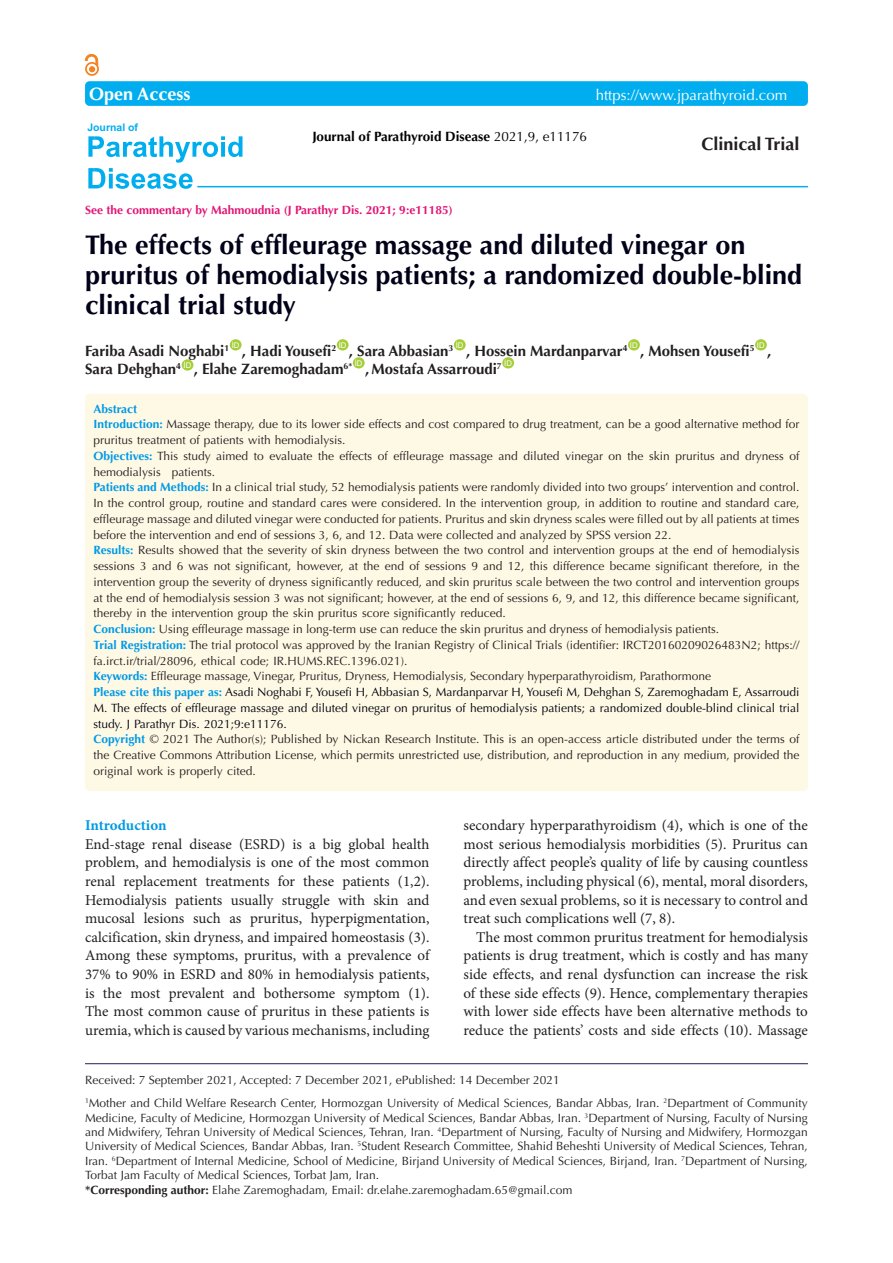
<style>
.page{position:relative;width:893px;height:1263px;background:#fff}
.page>*{position:absolute;margin:0;border:0;box-sizing:border-box;transform-origin:0 0}
.Pa3{font:700 27px/30px "Optima LT Std";color:#000118}
.t1{font:700 18px "Optima LT Std";color:#231f20}
.t2{font:700 18px "Optima LT Std";color:#fff}
.t3{font:15px/18.6px "Minion Pro";color:#231f20;text-align:justify}
.t4{font:700 15px "Optima LT Std";color:#231f20}
.t5{font:15px "Optima LT Std";color:#fff}
.t6{font:700 15px "Minion Pro";letter-spacing:-.005em;color:#0099e5}
.t7{font:700 13.5px "Optima LT Std";color:#000}
.t8{font:12px/15.8px "Optima LT Std";color:#231f20;text-align:justify}
.t9{font:12px/15.8px "Optima LT Std";color:#00000b;text-align:justify}
.t10{font:700 12px "Optima LT Std";color:#e31575}
.t11{font:700 12px "Optima LT Std";color:#0099e5}
.t12{font:700 10.5px "Arial";color:#00aeef}
.t13{font:7.8px "Arial";color:#fff}
.s1{font-weight:400}
.s2{font-weight:700;color:#0099e5}
.s3{font-weight:700}
</style>
<div class="page">
<div style="left:230px;top:339px;width:12px;height:11px;background:#a6ce39;border-radius:50%"></div>
<div style="left:337px;top:339px;width:12px;height:11px;background:#a6ce39;border-radius:50%"></div>
<div style="left:454px;top:339px;width:12px;height:11px;background:#a6ce39;border-radius:50%"></div>
<div style="left:628px;top:339px;width:12px;height:11px;background:#a6ce39;border-radius:50%"></div>
<div style="left:755px;top:339px;width:12px;height:11px;background:#a6ce39;border-radius:50%"></div>
<div style="left:182px;top:359px;width:11px;height:12px;background:#a6ce39;border-radius:50%"></div>
<div style="left:353px;top:357px;width:12px;height:11px;background:#a6ce39;border-radius:50%"></div>
<div style="left:502px;top:357px;width:12px;height:11px;background:#a6ce39;border-radius:50%"></div>
<div style="left:85px;top:394px;width:723px;height:397px;background:#fef9e5;border-radius:5px"></div>
<hr style="left:85px;top:1063px;width:723px;height:1px;background:#261d5c">
<div style="left:85px;top:81px;width:723px;height:25px;background:#00aeef;border-radius:4px"></div>
<hr style="left:197px;top:186px;width:611px;height:1px;background:#00aeef">
<svg style="left:88px;top:136px;width:154px;height:53px"></svg>
<div style="left:85px;top:62px;width:14px;height:14px;border:2px solid #f58220;border-radius:50%"></div>
<svg style="left:85px;top:54px;width:13px;height:18px"></svg>
<p class="t2" style="left:89px;top:84px;width:103px">Open Access</p>
<p class="t5" style="left:596px;top:86px;width:193px">https://www.jparathyroid.com</p>
<p class="t7" style="left:312px;top:128px;width:276px">Journal of Parathyroid Disease <span class="s1">2021,9, e11176</span></p>
<p class="t12" style="left:87px;top:121px;width:52px">Journal of</p>
<p class="t1" style="left:701px;top:133px;width:100px">Clinical Trial</p>
<p class="t10" style="left:85px;top:203px;width:369px">See the commentary by Mahmoudnia (J Parathyr Dis. 2021; 9:e11185)</p>
<p class="Pa3" style="left:85px;top:231px;width:719px">The effects of effleurage massage and diluted vinegar on pruritus of hemodialysis patients; a randomized double-blind clinical trial study</p>
<p class="t4" style="left:85px;top:342px;width:146px">Fariba Asadi Noghabi<sup>1</sup></p>
<p class="t13" style="left:232px;top:340px;width:9px">ID</p>
<p class="t4" style="left:242px;top:342px;width:96px">, Hadi Yousefi<sup>2</sup></p>
<p class="t13" style="left:339px;top:340px;width:9px">ID</p>
<p class="t4" style="left:349px;top:342px;width:106px">, Sara Abbasian<sup>3</sup></p>
<p class="t13" style="left:456px;top:340px;width:9px">ID</p>
<p class="t4" style="left:466px;top:342px;width:163px">, Hossein Mardanparvar<sup>4</sup></p>
<p class="t13" style="left:630px;top:340px;width:9px">ID</p>
<p class="t4" style="left:640px;top:342px;width:116px">, Mohsen Yousefi<sup>5</sup></p>
<p class="t13" style="left:757px;top:340px;width:9px">ID</p>
<p class="t4" style="left:767px;top:342px;width:6px">,</p>
<p class="t4" style="left:85px;top:360px;width:98px">Sara Dehghan<sup>4</sup></p>
<p class="t13" style="left:184px;top:360px;width:9px">ID</p>
<p class="t4" style="left:194px;top:360px;width:160px">, Elahe Zaremoghadam<sup>6*</sup></p>
<p class="t13" style="left:355px;top:358px;width:9px">ID</p>
<p class="t4" style="left:365px;top:360px;width:138px">, Mostafa Assarroudi<sup>7</sup></p>
<p class="t13" style="left:504px;top:358px;width:9px">ID</p>
<p class="t11" style="left:94px;top:401px;width:45px">Abstract</p>
<p class="t8" style="left:94px;top:417px;width:707px"><span class="s2">Introduction:</span> Massage therapy, due to its lower side effects and cost compared to drug treatment, can be a good alternative method for pruritus treatment of patients with hemodialysis.</p>
<p class="t8" style="left:94px;top:448px;width:707px"><span class="s2">Objectives:</span> This study aimed to evaluate the effects of effleurage massage and diluted vinegar on the skin pruritus and dryness of hemodialysis patients.</p>
<p class="t8" style="left:94px;top:480px;width:707px"><span class="s2">Patients and Methods:</span> In a clinical trial study, 52 hemodialysis patients were randomly divided into two groups’ intervention and control.<br>In the control group, routine and standard cares were considered. In the intervention group, in addition to routine and standard care, effleurage massage and diluted vinegar were conducted for patients. Pruritus and skin dryness scales were filled out by all patients at times before the intervention and end of sessions 3, 6, and 12. Data were collected and analyzed by SPSS version 22.</p>
<p class="t8" style="left:94px;top:543px;width:707px"><span class="s2">Results:</span> Results showed that the severity of skin dryness between the two control and intervention groups at the end of hemodialysis sessions 3 and 6 was not significant, however, at the end of sessions 9 and 12, this difference became significant therefore, in the intervention group the severity of dryness significantly reduced, and skin pruritus scale between the two control and intervention groups at the end of hemodialysis session 3 was not significant; however, at the end of sessions 6, 9, and 12, this difference became significant, thereby in the intervention group the skin pruritus score significantly reduced.</p>
<p class="t8" style="left:94px;top:621px;width:627px"><span class="s2">Conclusion:</span> Using effleurage massage in long-term use can reduce the skin pruritus and dryness of hemodialysis patients.</p>
<p class="t8" style="left:94px;top:637px;width:707px"><span class="s2">Trial Registration:</span> The trial protocol was approved by the Iranian Registry of Clinical Trials (identifier: IRCT20160209026483N2; https:// fa.irct.ir/trial/28096, ethical code; IR.HUMS.REC.1396.021).</p>
<p class="t8" style="left:94px;top:669px;width:619px"><span class="s2">Keywords:</span> Effleurage massage, Vinegar, Pruritus, Dryness, Hemodialysis, Secondary hyperparathyroidism, Parathormone</p>
<p class="t9" style="left:94px;top:684px;width:707px"><span class="s2">Please cite this paper as:</span> Asadi Noghabi F, Yousefi H, Abbasian S, Mardanparvar H, Yousefi M, Dehghan S, Zaremoghadam E, Assarroudi M. The effects of effleurage massage and diluted vinegar on pruritus of hemodialysis patients; a randomized double-blind clinical trial study. J Parathyr Dis. 2021;9:e11176.</p>
<p class="t8" style="left:94px;top:732px;width:707px"><span class="s2">Copyright</span> © 2021 The Author(s); Published by Nickan Research Institute. This is an open-access article distributed under the terms of the Creative Commons Attribution License, which permits unrestricted use, distribution, and reproduction in any medium, provided the original work is properly cited.</p>
<p class="t6" style="left:85px;top:815px;width:83px">Introduction</p>
<p class="t3" style="left:85px;top:835px;width:346px">End-stage renal disease (ESRD) is a big global health problem, and hemodialysis is one of the most common renal replacement treatments for these patients (1,2).<br>Hemodialysis patients usually struggle with skin and mucosal lesions such as pruritus, hyperpigmentation, calcification, skin dryness, and impaired homeostasis (3).<br>Among these symptoms, pruritus, with a prevalence of 37% to 90% in ESRD and 80% in hemodialysis patients, is the most prevalent and bothersome symptom (1).<br>The most common cause of pruritus in these patients is uremia, which is caused by various mechanisms, including</p>
<p class="t3" style="left:463px;top:816px;width:346px">secondary hyperparathyroidism (4), which is one of the most serious hemodialysis morbidities (5). Pruritus can directly affect people’s quality of life by causing countless problems, including physical (6), mental, moral disorders, and even sexual problems, so it is necessary to control and treat such complications well (7, 8).</p>
<p class="t3" style="left:463px;top:928px;width:346px;text-indent:13px">The most common pruritus treatment for hemodialysis patients is drug treatment, which is costly and has many side effects, and renal dysfunction can increase the risk of these side effects (9). Hence, complementary therapies with lower side effects have been alternative methods to reduce the patients’ costs and side effects (10). Massage</p>
<p class="t8" style="left:85px;top:1072px;width:476px">Received: 7 September 2021, Accepted: 7 December 2021, ePublished: 14 December 2021</p>
<p class="t8" style="left:85px;top:1096px;width:724px;line-height:14.4px"><sup>1</sup>Mother and Child Welfare Research Center, Hormozgan University of Medical Sciences, Bandar Abbas, Iran. <sup>2</sup>Department of Community Medicine, Faculty of Medicine, Hormozgan University of Medical Sciences, Bandar Abbas, Iran. <sup>3</sup>Department of Nursing, Faculty of Nursing and Midwifery, Tehran University of Medical Sciences, Tehran, Iran. <sup>4</sup>Department of Nursing, Faculty of Nursing and Midwifery, Hormozgan University of Medical Sciences, Bandar Abbas, Iran. <sup>5</sup>Student Research Committee, Shahid Beheshti University of Medical Sciences, Tehran, Iran. <sup>6</sup>Department of Internal Medicine, School of Medicine, Birjand University of Medical Sciences, Birjand, Iran. <sup>7</sup>Department of Nursing, Torbat Jam Faculty of Medical Sciences, Torbat Jam, Iran.</p>
<p class="t8" style="left:85px;top:1182px;width:489px"><span class="s3">*Corresponding author:</span> Elahe Zaremoghadam, Email: dr.elahe.zaremoghadam.65@gmail.com</p>
</div>
